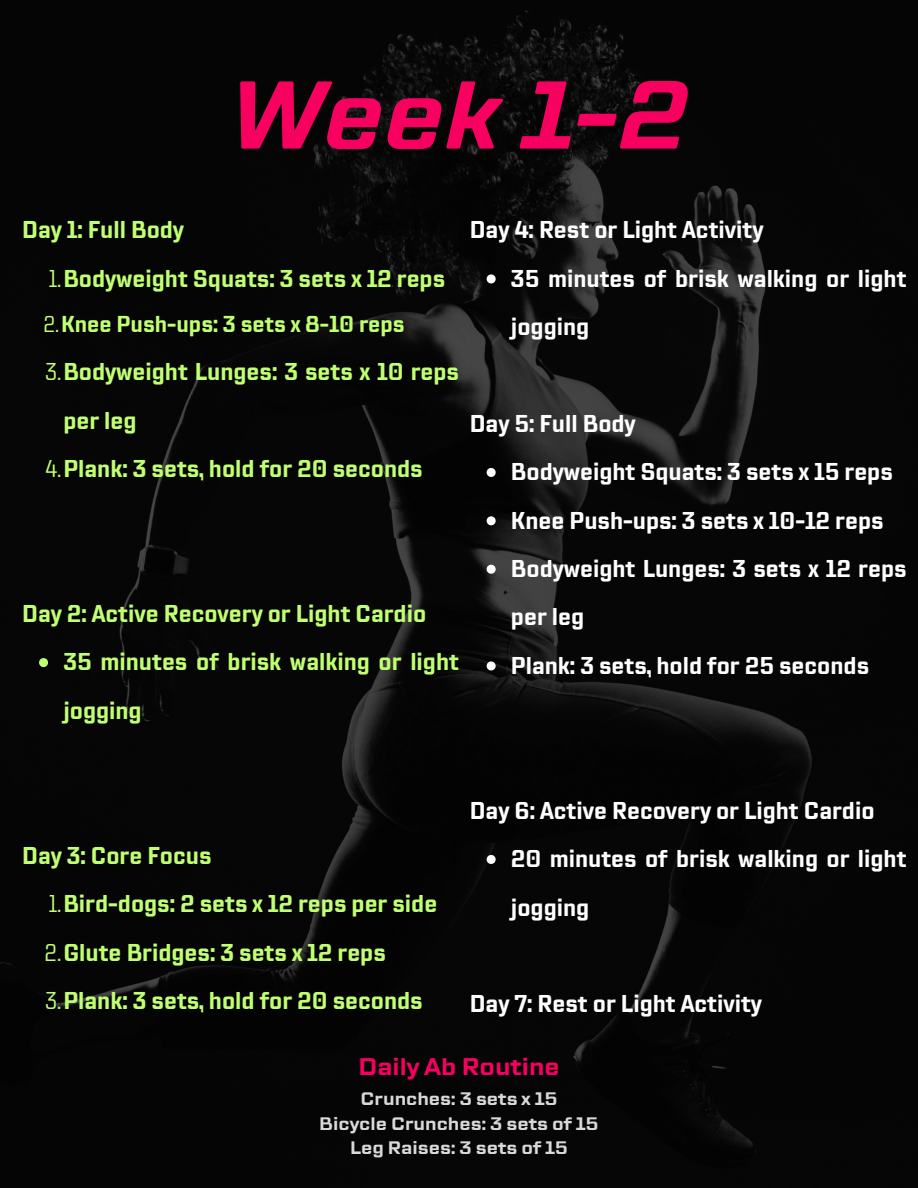
<style>
.page{position:relative;width:918px;height:1188px;background:#fff}
.page>*{position:absolute;margin:0;border:0;box-sizing:border-box;transform-origin:0 0}
.t1{font:italic 700 96px "TT Lakes Neue";color:#f70060}
.t2{font:700 24.15px/48.3px "TT Lakes Neue Cond";color:#fff}
.t3{font:700 24.15px/48.3px "TT Lakes Neue Cond";color:#c1ff72}
.t4{font:700 24px "TT Lakes Neue";color:#f70060}
.t5{font:700 22.95px "TT Lakes Neue Cond";color:#c1ff72}
.t6{font:700 18px "TT Lakes Neue";color:#d9d9d9}
.s1{font-weight:400}
</style>
<div class="page">
<img style="left:0;top:0;width:918px;height:1188px">
<svg style="left:39px;top:658px;width:9px;height:9px"></svg>
<svg style="left:487px;top:274px;width:9px;height:9px"></svg>
<svg style="left:487px;top:468px;width:9px;height:9px"></svg>
<svg style="left:487px;top:516px;width:9px;height:9px"></svg>
<svg style="left:487px;top:565px;width:9px;height:9px"></svg>
<svg style="left:487px;top:661px;width:9px;height:9px"></svg>
<svg style="left:487px;top:855px;width:9px;height:9px"></svg>
<p class="t1" style="left:230px;top:48px;width:460px">Week 1-2</p>
<p class="t3" style="left:48px;top:206px;width:398px;text-indent:-26px">Day 1: Full Body<br><span class="s1">1.</span>Bodyweight Squats: 3 sets x 12 reps</p>
<p class="t5" style="left:43px;top:308px;width:363px"><span class="s1">2.</span>Knee Push-ups: 3 sets x 8-10 reps</p>
<p class="t3" style="left:45px;top:348px;width:415px"><span class="s1">3.</span>Bodyweight Lunges: 3 sets x 10 reps</p>
<p class="t3" style="left:63px;top:396px;width:75px">per leg</p>
<p class="t3" style="left:45px;top:444px;width:379px"><span class="s1">4.</span>Plank: 3 sets, hold for 20 seconds</p>
<p class="t3" style="left:63px;top:589px;width:397px;text-indent:-41px">Day 2: Active Recovery or Light Cardio<br>35 minutes of brisk walking or light jogging</p>
<p class="t2" style="left:511px;top:206px;width:397px;text-indent:-41px">Day 4: Rest or Light Activity<br>35 minutes of brisk walking or light jogging</p>
<p class="t2" style="left:511px;top:399px;width:397px;text-indent:-41px">Day 5: Full Body<br>Bodyweight Squats: 3 sets x 15 reps<br>Knee Push-ups: 3 sets x 10-12 reps<br>Bodyweight Lunges: 3 sets x 12 reps per leg<br>Plank: 3 sets, hold for 25 seconds</p>
<p class="t3" style="left:44px;top:831px;width:395px;text-indent:-22px">Day 3: Core Focus<br><span class="s1">1.</span>Bird-dogs: 2 sets x 12 reps per side<br><span class="s1">2.</span>Glute Bridges: 3 sets x 12 reps<br><span class="s1">3.</span>Plank: 3 sets, hold for 20 seconds</p>
<p class="t2" style="left:511px;top:786px;width:397px;text-indent:-41px">Day 6: Active Recovery or Light Cardio<br>20 minutes of brisk walking or light jogging</p>
<p class="t2" style="left:470px;top:980px;width:294px">Day 7: Rest or Light Activity</p>
<p class="t4" style="left:358px;top:1050px;width:203px">Daily Ab Routine</p>
<h1 class="t6" style="left:361px;top:1086px;width:198px">Crunches: 3 sets x 15</h1>
<h2 class="t6" style="left:319px;top:1111px;width:281px">Bicycle Crunches: 3 sets of 15</h2>
<p class="t6" style="left:350px;top:1136px;width:219px">Leg Raises: 3 sets of 15</p>
</div>
